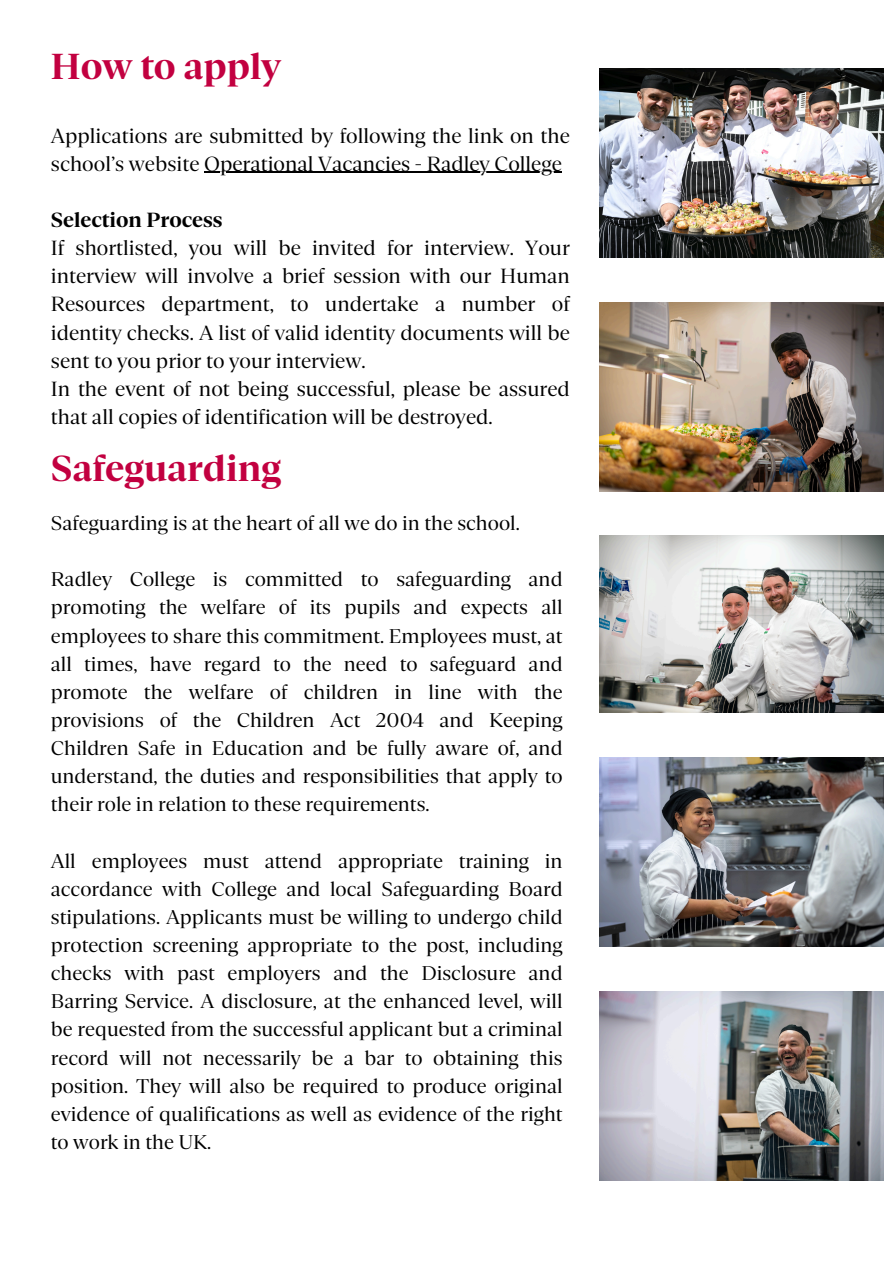
<style>
.page{position:relative;width:894px;height:1264px;background:#fff}
.page>*{position:absolute;margin:0;border:0;box-sizing:border-box;transform-origin:0 0}
.t1{font:700 36px "Gestura Headline";color:#c20040}
.t2{font:20.4px/28.2px "Gestura Headline";color:#000}
.t3{font:19.8px/28.2px "Gestura Headline";color:#000;text-align:justify}
.s1{font-weight:700}
</style>
<div class="page">
<img style="left:599px;top:757px;width:284px;height:189px">
<img style="left:599px;top:536px;width:284px;height:176px">
<img style="left:599px;top:302px;width:284px;height:189px">
<img style="left:599px;top:68px;width:284px;height:189px">
<img style="left:599px;top:991px;width:284px;height:189px">
<hr style="left:204px;top:172px;width:358px;height:1px;background:#000">
<p class="t1" style="left:51px;top:46px;width:231px">How to apply</p>
<h1 class="t2" style="left:51px;top:121px;width:520px">Applications are submitted by following the link on the school’s website Operational Vacancies - Radley College</h1>
<p class="t2" style="left:51px;top:206px;width:520px"><span class="s1">Selection Process<br></span>If shortlisted, you will be invited for interview. Your</p>
<p class="t2" style="left:51px;top:262px;width:520px">interview will involve a brief session with our Human Resources department, to undertake a number of identity checks. A list of valid identity documents will be sent to you prior to your interview.<br>In the event of not being successful, please be assured</p>
<p class="t2" style="left:51px;top:402px;width:443px">that all copies of identification will be destroyed.</p>
<h1 class="t1" style="left:51px;top:447px;width:232px">Safeguarding</h1>
<p class="t3" style="left:51px;top:509px;width:470px">Safeguarding is at the heart of all we do in the school.</p>
<p class="t3" style="left:51px;top:565px;width:513px">Radley College is committed to safeguarding and promoting the welfare of its pupils and expects all employees to share this commitment. Employees must, at all times, have regard to the need to safeguard and promote the welfare of children in line with the provisions of the Children Act 2004 and Keeping Children Safe in Education and be fully aware of, and understand, the duties and responsibilities that apply to their role in relation to these requirements.</p>
<p class="t3" style="left:51px;top:846px;width:513px">All employees must attend appropriate training in accordance with College and local Safeguarding Board stipulations. Applicants must be willing to undergo child protection screening appropriate to the post, including checks with past employers and the Disclosure and Barring Service. A disclosure, at the enhanced level, will be requested from the successful applicant but a criminal record will not necessarily be a bar to obtaining this position. They will also be required to produce original evidence of qualifications as well as evidence of the right to work in the UK.</p>
</div>
